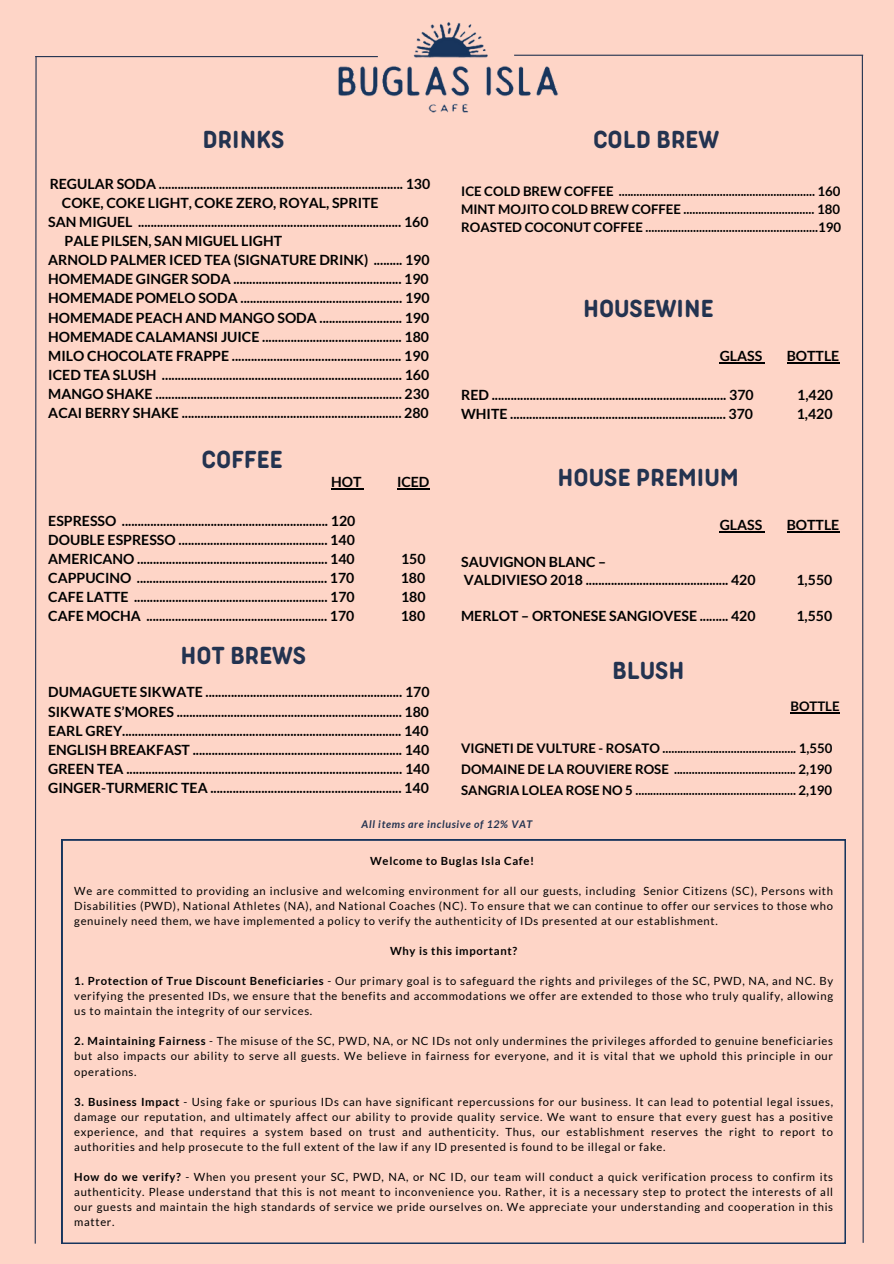
<style>
.page{position:relative;width:894px;height:1264px;background:#fff}
.page>*{position:absolute;margin:0;border:0;box-sizing:border-box;transform-origin:0 0}
.t1{font:27px "Aristotelica Pro Cnd Txt Bld";color:#233350}
.t2{font:700 14.1px/19.2px "Lato";color:#000;text-align:justify}
.t3{font:700 13.2px/20.9px "Lato";color:#000;text-align:justify}
.t4{font:11.25px/15px "Lato";letter-spacing:.06em;color:#000;text-align:justify}
.t5{font:700 11.25px "Lato";letter-spacing:.06em;color:#000}
.t6{font:italic 700 10.65px "Lato";letter-spacing:.06em;color:#233350}
.s1{font-weight:700}
</style>
<div class="page">
<div style="left:0;top:0;width:893px;height:1263px;background:#fed5c7"></div>
<img style="left:329px;top:22px;width:236px;height:91px">
<hr style="left:35px;top:56px;width:343px;height:1px;background:#233350">
<hr style="left:514px;top:55px;width:348px;height:1px;background:#233350">
<svg style="left:34px;top:56px;width:3px;height:1188px"></svg>
<svg style="left:861px;top:54px;width:3px;height:1189px"></svg>
<svg style="left:62px;top:839px;width:783px;height:404px"></svg>
<hr style="left:331px;top:488px;width:30px;height:1px;background:#000">
<hr style="left:397px;top:488px;width:32px;height:1px;background:#000">
<hr style="left:719px;top:362px;width:43px;height:2px;background:#000">
<hr style="left:786px;top:362px;width:53px;height:2px;background:#000">
<hr style="left:719px;top:531px;width:43px;height:1px;background:#000">
<hr style="left:786px;top:531px;width:53px;height:1px;background:#000">
<hr style="left:790px;top:712px;width:49px;height:1px;background:#000">
<p class="t1" style="left:202px;top:131px;width:83px">DRINKS</p>
<p class="t2" style="left:50px;top:173px;width:382px">REGULAR SODA ............................................................................. 130</p>
<p class="t2" style="left:62px;top:193px;width:318px">COKE, COKE LIGHT, COKE ZERO, ROYAL, SPRITE</p>
<p class="t2" style="left:48px;top:212px;width:381px">SAN MIGUEL ................................................................................... 160</p>
<p class="t2" style="left:65px;top:231px;width:219px">PALE PILSEN, SAN MIGUEL LIGHT</p>
<p class="t2" style="left:48px;top:250px;width:382px">ARNOLD PALMER ICED TEA (SIGNATURE DRINK) ......... 190</p>
<p class="t2" style="left:48px;top:269px;width:382px">HOMEMADE GINGER SODA ..................................................... 190</p>
<p class="t2" style="left:48px;top:288px;width:382px">HOMEMADE POMELO SODA ................................................... 190</p>
<p class="t2" style="left:48px;top:307px;width:382px">HOMEMADE PEACH AND MANGO SODA .......................... 190</p>
<p class="t2" style="left:48px;top:326px;width:382px">HOMEMADE CALAMANSI JUICE ............................................ 180</p>
<p class="t2" style="left:48px;top:346px;width:382px">MILO CHOCOLATE FRAPPE ..................................................... 190</p>
<p class="t2" style="left:48px;top:365px;width:382px">ICED TEA SLUSH ........................................................................... 160</p>
<p class="t2" style="left:48px;top:384px;width:382px">MANGO SHAKE ............................................................................. 230</p>
<p class="t2" style="left:48px;top:403px;width:382px">ACAI BERRY SHAKE ..................................................................... 280</p>
<p class="t1" style="left:201px;top:450px;width:83px">COFFEE</p>
<h1 class="t2" style="left:331px;top:472px;width:32px">HOT</h1>
<h1 class="t2" style="left:397px;top:472px;width:34px">ICED</h1>
<h1 class="t2" style="left:48px;top:510px;width:308px">ESPRESSO ................................................................. 120<br>DOUBLE ESPRESSO ............................................... 140<br>AMERICANO ............................................................ 140</h1>
<h1 class="t2" style="left:401px;top:548px;width:26px">150</h1>
<h1 class="t2" style="left:48px;top:568px;width:307px">CAPPUCINO ............................................................ 170</h1>
<h1 class="t2" style="left:400px;top:568px;width:26px">180</h1>
<h1 class="t2" style="left:48px;top:587px;width:308px">CAFE LATTE ............................................................. 170</h1>
<h1 class="t2" style="left:401px;top:587px;width:26px">180</h1>
<h1 class="t2" style="left:48px;top:606px;width:307px">CAFE MOCHA ......................................................... 170</h1>
<h2 class="t2" style="left:400px;top:606px;width:26px">180</h2>
<h2 class="t1" style="left:180px;top:647px;width:127px">HOT BREWS</h2>
<h1 class="t2" style="left:48px;top:682px;width:383px">DUMAGUETE SIKWATE .............................................................. 170<br>SIKWATE S’MORES ....................................................................... 180<br>EARL GREY........................................................................................ 140<br>ENGLISH BREAKFAST .................................................................. 140<br>GREEN TEA ....................................................................................... 140<br>GINGER-TURMERIC TEA ............................................................ 140</h1>
<h2 class="t1" style="left:593px;top:131px;width:127px">COLD BREW</h2>
<h2 class="t3" style="left:461px;top:182px;width:381px;line-height:17.5px">ICE COLD BREW COFFEE .................................................................. 160<br>MINT MOJITO COLD BREW COFFEE ............................................ 180<br>ROASTED COCONUT COFFEE ..........................................................190</h2>
<h2 class="t1" style="left:583px;top:299px;width:132px">HOUSEWINE</h2>
<h2 class="t2" style="left:719px;top:346px;width:44px">GLASS</h2>
<h2 class="t2" style="left:786px;top:346px;width:54px">BOTTLE</h2>
<h1 class="t2" style="left:461px;top:385px;width:294px">RED .......................................................................... 370</h1>
<h1 class="t2" style="left:797px;top:385px;width:37px">1,420</h1>
<h1 class="t2" style="left:461px;top:404px;width:293px">WHITE .................................................................... 370</h1>
<h1 class="t2" style="left:796px;top:404px;width:37px">1,420</h1>
<h2 class="t1" style="left:557px;top:468px;width:183px">HOUSE PREMIUM</h2>
<h2 class="t2" style="left:719px;top:515px;width:44px">GLASS</h2>
<h2 class="t2" style="left:786px;top:515px;width:54px">BOTTLE</h2>
<h2 class="t2" style="left:461px;top:552px;width:296px;line-height:18px">SAUVIGNON BLANC –<br>VALDIVIESO 2018 ............................................. 420</h2>
<h2 class="t2" style="left:796px;top:570px;width:37px">1,550</h2>
<h2 class="t2" style="left:461px;top:606px;width:296px">MERLOT – ORTONESE SANGIOVESE ......... 420</h2>
<h2 class="t2" style="left:796px;top:606px;width:37px">1,550</h2>
<h2 class="t1" style="left:612px;top:661px;width:74px">BLUSH</h2>
<h2 class="t3" style="left:790px;top:695px;width:51px">BOTTLE</h2>
<h1 class="t3" style="left:461px;top:737px;width:372px">VIGNETI DE VULTURE - ROSATO ............................................. 1,550<br>DOMAINE DE LA ROUVIERE ROSE ......................................... 2,190<br>SANGRIA LOLEA ROSE NO 5 ...................................................... 2,190</h1>
<p class="t6" style="left:361px;top:817px;width:172px">All items are inclusive of 12% VAT</p>
<h3 class="t5" style="left:370px;top:854px;width:166px">Welcome to Buglas Isla Cafe!</h3>
<h3 class="t4" style="left:74px;top:883px;width:760px">We are committed to providing an inclusive and welcoming environment for all our guests, including Senior Citizens (SC), Persons with Disabilities (PWD), National Athletes (NA), and National Coaches (NC). To ensure that we can continue to offer our services to those who genuinely need them, we have implemented a policy to verify the authenticity of IDs presented at our establishment.</h3>
<p class="t5" style="left:390px;top:944px;width:129px">Why is this important?</p>
<h3 class="t4" style="left:74px;top:973px;width:760px"><span class="s1">1. Protection of True Discount Beneficiaries</span> - Our primary goal is to safeguard the rights and privileges of the SC, PWD, NA, and NC. By verifying the presented IDs, we ensure that the benefits and accommodations we offer are extended to those who truly qualify, allowing us to maintain the integrity of our services.</h3>
<p class="t4" style="left:74px;top:1033px;width:760px"><span class="s1">2. Maintaining Fairness</span> - The misuse of the SC, PWD, NA, or NC IDs not only undermines the privileges afforded to genuine beneficiaries but also impacts our ability to serve all guests. We believe in fairness for everyone, and it is vital that we uphold this principle in our operations.</p>
<p class="t4" style="left:74px;top:1093px;width:760px"><span class="s1">3. Business Impact</span> - Using fake or spurious IDs can have significant repercussions for our business. It can lead to potential legal issues, damage our reputation, and ultimately affect our ability to provide quality service. We want to ensure that every guest has a positive experience, and that requires a system based on trust and authenticity. Thus, our establishment reserves the right to report to authorities and help prosecute to the full extent of the law if any ID presented is found to be illegal or fake.</p>
<p class="t4" style="left:74px;top:1168px;width:760px"><span class="s1">How do we verify?</span> - When you present your SC, PWD, NA, or NC ID, our team will conduct a quick verification process to confirm its authenticity. Please understand that this is not meant to inconvenience you. Rather, it is a necessary step to protect the interests of all our guests and maintain the high standards of service we pride ourselves on. We appreciate your understanding and cooperation in this matter.</p>
</div>
